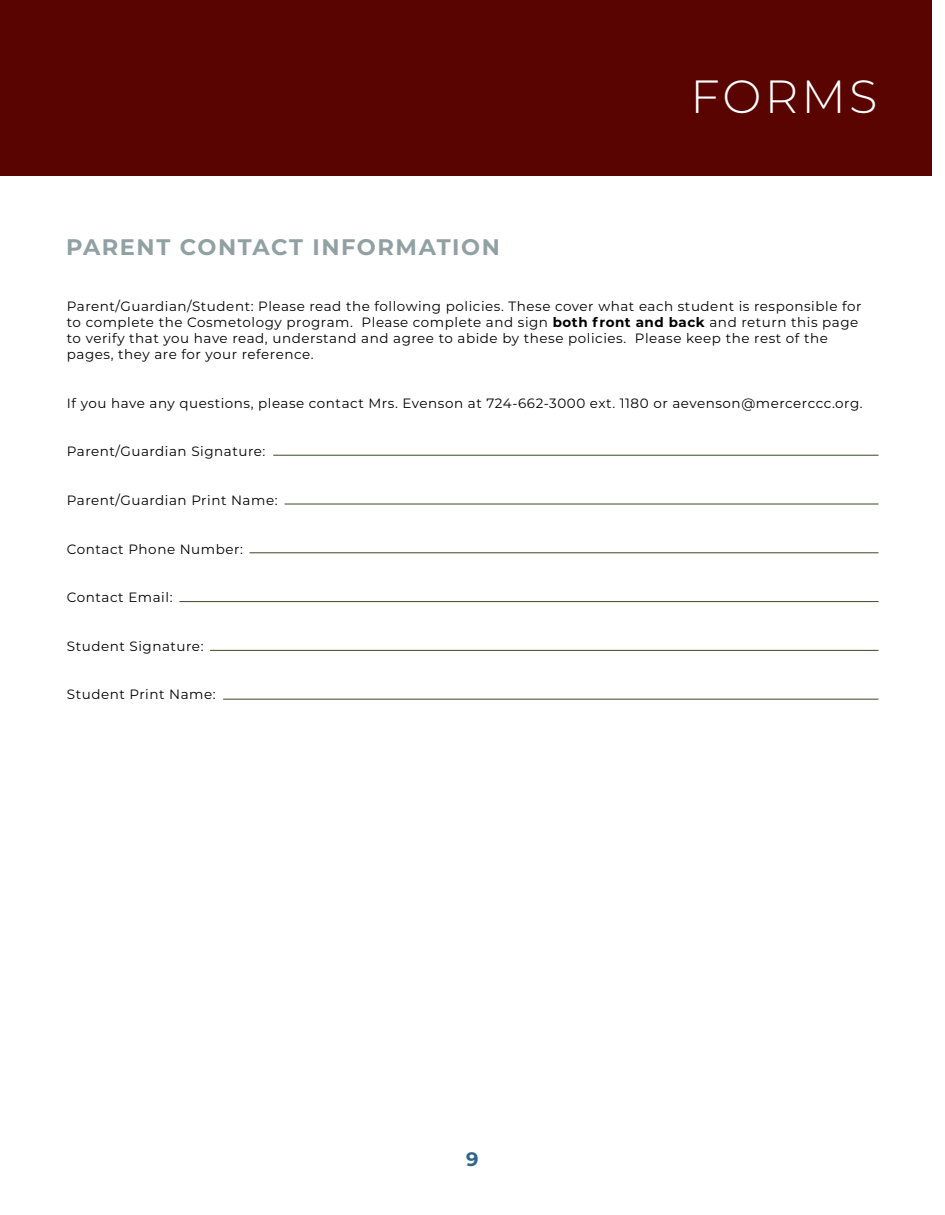
<style>
.page{position:relative;width:945px;height:1215px;background:#fff}
.page>*{position:absolute;margin:0;border:0;box-sizing:border-box;transform-origin:0 0}
.t1{font:300 46.5px "Montserrat";letter-spacing:.07em;color:#fff}
.t2{font:700 22.5px "Montserrat";letter-spacing:.07em;color:#91a0a2}
.t3{font:700 19.5px "Montserrat";color:#2f648d}
.t4{font:13.5px/16.2px "Montserrat";letter-spacing:.04em;color:#000}
.s1{font-weight:700}
</style>
<div class="page">
<hr style="left:273px;top:455px;width:606px;height:1px;background:#374a24">
<hr style="left:285px;top:504px;width:594px;height:1px;background:#374a24">
<hr style="left:250px;top:553px;width:629px;height:1px;background:#374a24">
<hr style="left:179px;top:601px;width:700px;height:1px;background:#374a24">
<hr style="left:210px;top:650px;width:669px;height:1px;background:#374a24">
<hr style="left:223px;top:699px;width:656px;height:1px;background:#374a24">
<div style="left:0;top:0;width:932px;height:176px;background:#5a0400"></div>
<p class="t2" style="left:66px;top:230px;width:435px">PARENT CONTACT INFORMATION</p>
<p class="t1" style="left:690px;top:65px;width:189px">FORMS</p>
<p class="t4" style="left:67px;top:297px;width:796px">Parent/Guardian/Student: Please read the following policies. These cover what each student is responsible for</p>
<p class="t4" style="left:67px;top:313px;width:793px">to complete the Cosmetology program. Please complete and sign <span class="s1">both front and back</span> and return this page to verify that you have read, understand and agree to abide by these policies. Please keep the rest of the pages, they are for your reference.</p>
<p class="t4" style="left:67px;top:394px;width:797px">If you have any questions, please contact Mrs. Evenson at 724-662-3000 ext. 1180 or aevenson@mercerccc.org.</p>
<p class="t4" style="left:67px;top:443px;width:200px">Parent/Guardian Signature:</p>
<p class="t4" style="left:67px;top:492px;width:212px">Parent/Guardian Print Name:</p>
<p class="t4" style="left:67px;top:540px;width:178px">Contact Phone Number:</p>
<p class="t4" style="left:67px;top:589px;width:107px">Contact Email:</p>
<p class="t4" style="left:67px;top:637px;width:138px">Student Signature:</p>
<p class="t4" style="left:67px;top:686px;width:150px">Student Print Name:</p>
<p class="t3" style="left:466px;top:1145px;width:14px">9</p>
</div>
